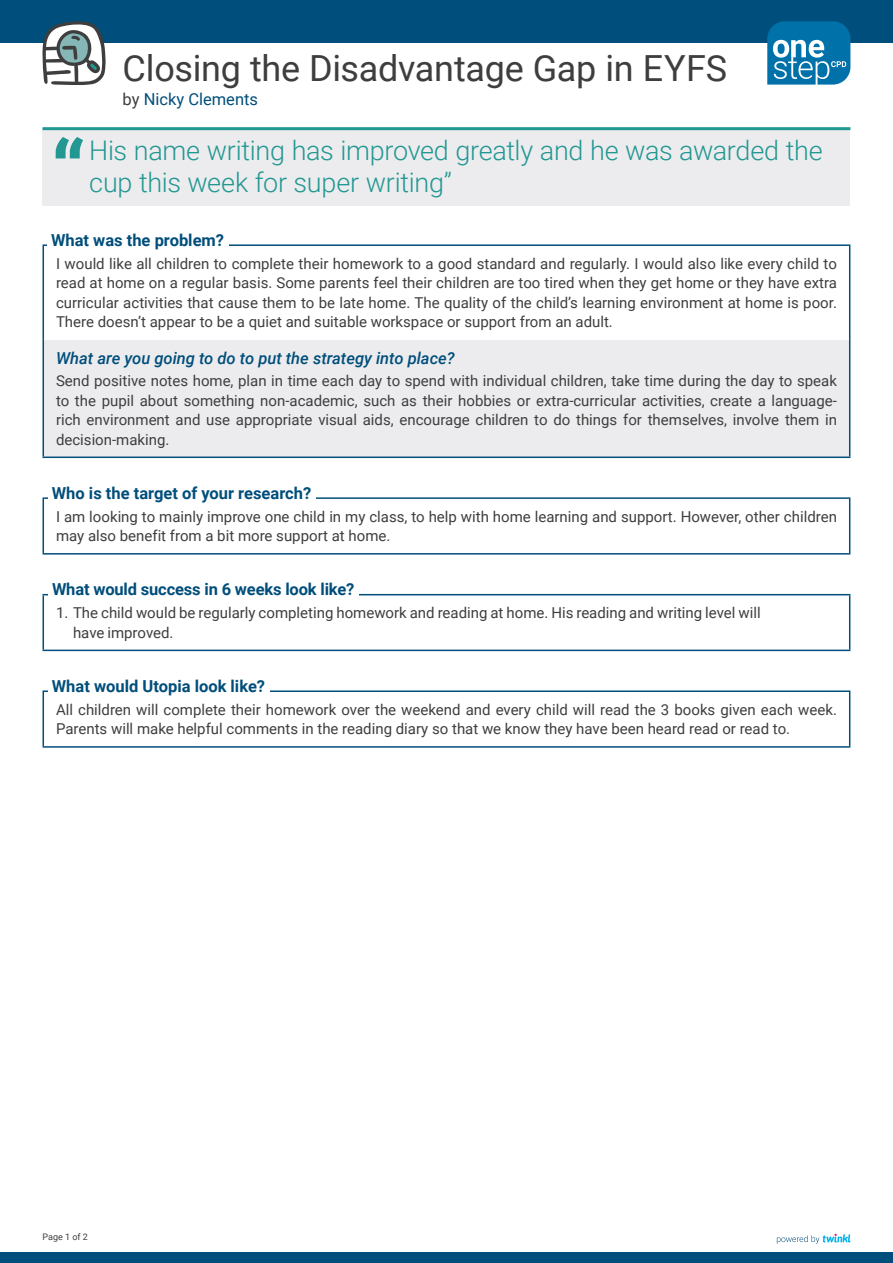
<style>
.page{position:relative;width:893px;height:1263px;background:#fff}
.page>*{position:absolute;margin:0;border:0;box-sizing:border-box;transform-origin:0 0}
.t1{font:900 82.5px "Roboto";color:#239792}
.Heading_1{font:36px "Roboto";letter-spacing:-.005em;color:#3e3e3f}
.t2{font:300 27px/32.4px "Roboto";letter-spacing:-.01em;color:#239792}
.Heading_3{font:700 16.5px "Roboto";color:#004e7b}
.Heading_4b{font:italic 500 16.5px "Roboto";color:#004e7b}
.Heading_1_-_Name{font:16.5px "Roboto";color:#004e7b}
.Adult_Body_Copy{font:15px/19.5px "Roboto";color:#3e3e3f}
.t3{font:9px "Roboto";color:#3e3e3f}
.s1{color:#3e3e3f}
</style>
<div class="page">
<div style="left:43px;top:128px;width:807px;height:77px;background:#ececee"></div>
<hr style="left:43px;top:127px;width:807px;height:3px;background:#239792">
<div style="left:43px;top:340px;width:807px;height:117px;background:#ececee"></div>
<hr style="left:43px;top:244px;width:807px;height:2px;background:#004e7b">
<hr style="left:43px;top:246px;width:1px;height:94px;background:#004e7b">
<hr style="left:43px;top:340px;width:1px;height:116px;background:#004e7b">
<hr style="left:43px;top:456px;width:807px;height:2px;background:#004e7b">
<hr style="left:849px;top:246px;width:1px;height:94px;background:#004e7b">
<hr style="left:849px;top:340px;width:1px;height:116px;background:#004e7b">
<div style="left:47px;top:230px;width:181px;height:20px;background:#fff"></div>
<hr style="left:43px;top:497px;width:807px;height:2px;background:#004e7b">
<hr style="left:43px;top:499px;width:1px;height:54px;background:#004e7b">
<hr style="left:849px;top:499px;width:1px;height:54px;background:#004e7b">
<hr style="left:43px;top:553px;width:807px;height:2px;background:#004e7b">
<div style="left:48px;top:483px;width:267px;height:20px;background:#fff"></div>
<hr style="left:43px;top:594px;width:807px;height:1px;background:#004e7b">
<hr style="left:43px;top:595px;width:1px;height:55px;background:#004e7b">
<hr style="left:849px;top:595px;width:1px;height:55px;background:#004e7b">
<hr style="left:43px;top:650px;width:807px;height:1px;background:#004e7b">
<div style="left:48px;top:579px;width:311px;height:21px;background:#fff"></div>
<hr style="left:43px;top:690px;width:807px;height:2px;background:#004e7b">
<hr style="left:43px;top:692px;width:1px;height:54px;background:#004e7b">
<hr style="left:849px;top:692px;width:1px;height:54px;background:#004e7b">
<hr style="left:43px;top:746px;width:807px;height:2px;background:#004e7b">
<div style="left:48px;top:676px;width:221px;height:20px;background:#fff"></div>
<div style="left:0;top:0;width:893px;height:43px;background:#004e7b"></div>
<svg style="left:767px;top:21px;width:83px;height:64px;background:#2f8ab7"></svg>
<svg style="left:42px;top:21px;width:64px;height:64px"></svg>
<div style="left:0;top:1252px;width:893px;height:11px;background:#004e7b"></div>
<svg style="left:777px;top:1233px;width:73px;height:11px"></svg>
<p class="Heading_1" style="left:123px;top:43px;width:606px">Closing the Disadvantage Gap in EYFS</p>
<p class="Heading_1_-_Name" style="left:123px;top:87px;width:137px"><span class="s1">by</span> Nicky Clements</p>
<p class="t1" style="left:51px;top:113px;width:37px">“</p>
<p class="t2" style="left:89px;top:133px;width:735px">His name writing has improved greatly and he was awarded the cup this week for super writing”</p>
<p class="Heading_3" style="left:51px;top:229px;width:175px">What was the problem?</p>
<p class="Adult_Body_Copy" style="left:56px;top:253px;width:782px;text-align:justify">I would like all children to complete their homework to a good standard and regularly. I would also like every child to read at home on a regular basis. Some parents feel their children are too tired when they get home or they have extra curricular activities that cause them to be late home. The quality of the child’s learning environment at home is poor.<br>There doesn’t appear to be a quiet and suitable workspace or support from an adult.</p>
<p class="Heading_4b" style="left:56px;top:347px;width:400px">What are you going to do to put the strategy into place?</p>
<p class="Adult_Body_Copy" style="left:56px;top:370px;width:782px;text-align:justify">Send positive notes home, plan in time each day to spend with individual children, take time during the day to speak to the pupil about something non-academic, such as their hobbies or extra-curricular activities, create a language&shy;rich environment and use appropriate visual aids, encourage children to do things for themselves, involve them in decision-making.</p>
<p class="Heading_3" style="left:52px;top:481px;width:261px">Who is the target of your research?</p>
<p class="Adult_Body_Copy" style="left:56px;top:506px;width:782px">I am looking to mainly improve one child in my class, to help with home learning and support. However, other children may also benefit from a bit more support at home.</p>
<p class="Heading_3" style="left:52px;top:578px;width:304px">What would success in 6 weeks look like?</p>
<p class="Adult_Body_Copy" style="left:73px;top:602px;width:689px;text-indent:-17px">1. The child would be regularly completing homework and reading at home. His reading and writing level will have improved.</p>
<p class="Heading_3" style="left:52px;top:674px;width:215px">What would Utopia look like?</p>
<p class="Adult_Body_Copy" style="left:56px;top:699px;width:782px">All children will complete their homework over the weekend and every child will read the 3 books given each week.<br>Parents will make helpful comments in the reading diary so that we know they have been heard read or read to.</p>
<p class="t3" style="left:43px;top:1230px;width:47px">Page 1 of 2</p>
</div>
